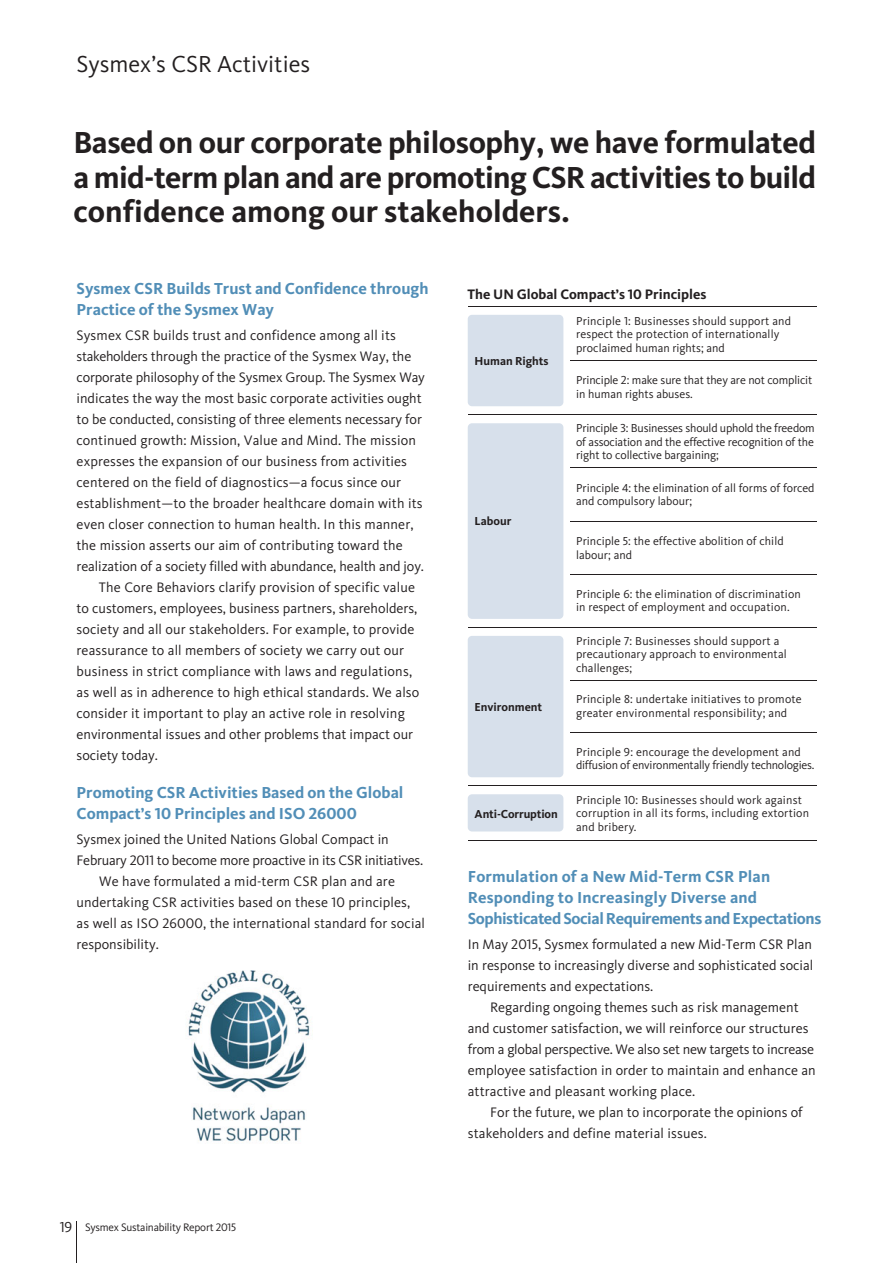
<style>
.page{position:relative;width:893px;height:1263px;background:#fff}
.page>*{position:absolute;margin:0;border:0;box-sizing:border-box;transform-origin:0 0}
.t1{font:700 31.5px/34.5px "Kievit Pro";color:#231f20;text-align:justify}
.t2{font:24px "Kievit Pro";color:#231f20}
.t3{font:700 16.5px/21px "Kievit Pro";color:#518eb7}
.t4{font:14.25px/21px "Kievit Pro";letter-spacing:.01em;color:#231f20}
.t5{font:14.25px "Kievit Pro";letter-spacing:-.015em;color:#231f20}
.t6{font:14.25px "Kievit Pro";letter-spacing:-.01em;color:#231f20}
.t7{font:700 14.25px "Kievit Pro";color:#231f20}
.t8{font:12px/13.5px "Kievit Pro";letter-spacing:.01em;color:#231f20}
.t9{font:12px/13.5px "Kievit Pro";letter-spacing:-.02em;color:#231f20}
.t10{font:12px/13.5px "Kievit Pro";letter-spacing:-.01em;color:#231f20}
.t11{font:700 12px "Kievit Pro";color:#231f20}
.t12{font:11.25px "Kievit Pro";letter-spacing:-.02em;color:#231f20}
.s1{font-size:15px}
</style>
<div class="page">
<div style="left:468px;top:315px;width:95px;height:91px;background:#d7e0eb;border-radius:4px"></div>
<div style="left:468px;top:423px;width:95px;height:196px;background:#d7e0eb;border-radius:4px"></div>
<hr style="left:468px;top:306px;width:348px;height:1px;background:#231f20">
<hr style="left:468px;top:414px;width:348px;height:1px;background:#231f20">
<hr style="left:468px;top:627px;width:348px;height:1px;background:#231f20">
<hr style="left:468px;top:785px;width:348px;height:1px;background:#231f20">
<hr style="left:468px;top:840px;width:348px;height:1px;background:#231f20">
<hr style="left:570px;top:360px;width:246px;height:1px;background:#231f20">
<hr style="left:570px;top:468px;width:246px;height:1px;background:#231f20">
<hr style="left:570px;top:521px;width:246px;height:1px;background:#231f20">
<hr style="left:570px;top:574px;width:246px;height:1px;background:#231f20">
<hr style="left:570px;top:680px;width:246px;height:1px;background:#231f20">
<hr style="left:570px;top:732px;width:246px;height:1px;background:#231f20">
<div style="left:468px;top:794px;width:95px;height:37px;background:#d7e0eb;border-radius:4px"></div>
<div style="left:468px;top:636px;width:95px;height:141px;background:#d7e0eb;border-radius:4px"></div>
<img style="left:188px;top:970px;width:125px;height:173px">
<hr style="left:76px;top:1222px;width:1px;height:41px;background:#231f20">
<h2 class="t2" style="left:76px;top:55px;width:235px">Sysmex’s CSR Activities</h2>
<h1 class="t1" style="left:73px;top:125px;width:744px">Based on our corporate philosophy, we have formulated a mid-term plan and are promoting CSR activities to build confidence among our stakeholders.</h1>
<p class="t3" style="left:77px;top:278px;width:354px">Sysmex CSR Builds Trust and Confidence through<br>Practice of the Sysmex Way</p>
<p class="t4" style="left:77px;top:327px;width:321px">Sysmex CSR builds trust and confidence among all its</p>
<p class="t4" style="left:77px;top:348px;width:336px">stakeholders through the practice of the Sysmex Way, the</p>
<p class="t6" style="left:77px;top:372px;width:350px">corporate philosophy of the Sysmex Group. The Sysmex Way</p>
<p class="t4" style="left:77px;top:390px;width:347px">indicates the way the most basic corporate activities ought</p>
<p class="t4" style="left:77px;top:411px;width:347px">to be conducted, consisting of three elements necessary for</p>
<p class="t4" style="left:77px;top:432px;width:341px">continued growth: Mission, Value and Mind. The mission</p>
<p class="t4" style="left:77px;top:453px;width:332px">expresses the expansion of our business from activities</p>
<p class="t4" style="left:77px;top:474px;width:326px">centered on the field of diagnostics—a focus since our</p>
<p class="t4" style="left:77px;top:495px;width:348px">establishment—to the broader healthcare domain with its</p>
<p class="t4" style="left:77px;top:516px;width:339px">even closer connection to human health. In this manner,</p>
<p class="t4" style="left:77px;top:537px;width:328px">the mission asserts our aim of contributing toward the</p>
<p class="t4" style="left:77px;top:558px;width:349px">realization of a society filled with abundance, health and joy.</p>
<p class="t4" style="left:99px;top:579px;width:318px">The Core Behaviors clarify provision of specific value</p>
<p class="t4" style="left:77px;top:600px;width:342px">to customers, employees, business partners, shareholders,</p>
<p class="t4" style="left:77px;top:621px;width:339px">society and all our stakeholders. For example, to provide</p>
<p class="t4" style="left:77px;top:642px;width:329px">reassurance to all members of society we carry out our</p>
<p class="t4" style="left:77px;top:663px;width:337px">business in strict compliance with laws and regulations,</p>
<p class="t4" style="left:77px;top:684px;width:344px">as well as in adherence to high ethical standards. We also</p>
<p class="t4" style="left:77px;top:705px;width:330px">consider it important to play an active role in resolving</p>
<p class="t4" style="left:77px;top:726px;width:338px">environmental issues and other problems that impact our</p>
<p class="t4" style="left:77px;top:747px;width:83px">society today.</p>
<p class="t3" style="left:77px;top:782px;width:328px">Promoting CSR Activities Based on the Global<br>Compact’s 10 Principles and ISO 26000</p>
<p class="t4" style="left:77px;top:831px;width:314px">Sysmex joined the United Nations Global Compact in</p>
<p class="t5" style="left:77px;top:855px;width:348px">February 2011 to become more proactive in its CSR initiatives.</p>
<p class="t4" style="left:99px;top:873px;width:297px">We have formulated a mid-term CSR plan and are</p>
<p class="t4" style="left:77px;top:894px;width:335px">undertaking CSR activities based on these 10 principles,</p>
<p class="t4" style="left:77px;top:915px;width:350px">as well as ISO 26000, the international standard for social</p>
<p class="t4" style="left:77px;top:936px;width:84px">responsibility.</p>
<p class="t12" style="left:60px;top:1223px;width:178px"><span class="s1">19</span> Sysmex Sustainability Report 2015</p>
<p class="t7" style="left:467px;top:285px;width:241px">The UN Global Compact’s 10 Principles</p>
<p class="t8" style="left:576px;top:315px;width:216px">Principle 1: Businesses should support and respect the protection of internationally proclaimed human rights; and</p>
<p class="t10" style="left:576px;top:374px;width:238px">Principle 2: make sure that they are not complicit in human rights abuses.</p>
<p class="t8" style="left:576px;top:423px;width:240px;text-align:justify">Principle 3: Businesses should uphold the freedom of association and the effective recognition of the right to collective bargaining;</p>
<p class="t8" style="left:576px;top:482px;width:240px">Principle 4: the elimination of all forms of forced and compulsory labour;</p>
<p class="t8" style="left:576px;top:536px;width:209px">Principle 5: the effective abolition of child labour; and</p>
<p class="t8" style="left:576px;top:588px;width:226px">Principle 6: the elimination of discrimination in respect of employment and occupation.</p>
<p class="t8" style="left:576px;top:635px;width:212px">Principle 7: Businesses should support a precautionary approach to environmental challenges;</p>
<p class="t8" style="left:576px;top:694px;width:227px">Principle 8: undertake initiatives to promote greater environmental responsibility; and</p>
<p class="t9" style="left:576px;top:746px;width:240px">Principle 9: encourage the development and diffusion of environmentally friendly technologies.</p>
<p class="t8" style="left:576px;top:794px;width:234px">Principle 10: Businesses should work against corruption in all its forms, including extortion and bribery.</p>
<p class="t11" style="left:475px;top:353px;width:75px">Human Rights</p>
<p class="t11" style="left:475px;top:514px;width:38px">Labour</p>
<p class="t11" style="left:475px;top:700px;width:69px">Environment</p>
<p class="t11" style="left:475px;top:807px;width:85px">Anti-Corruption</p>
<p class="t3" style="left:468px;top:866px;width:355px">Formulation of a New Mid-Term CSR Plan<br>Responding to Increasingly Diverse and<br>Sophisticated Social Requirements and Expectations</p>
<p class="t4" style="left:468px;top:936px;width:347px;text-align:justify">In May 2015, Sysmex formulated a new Mid-Term CSR Plan in response to increasingly diverse and sophisticated social requirements and expectations.</p>
<p class="t4" style="left:468px;top:999px;width:349px;text-indent:22px">Regarding ongoing themes such as risk management and customer satisfaction, we will reinforce our structures from a global perspective. We also set new targets to increase employee satisfaction in order to maintain and enhance an attractive and pleasant working place.</p>
<p class="t4" style="left:468px;top:1104px;width:336px;text-indent:22px">For the future, we plan to incorporate the opinions of stakeholders and define material issues.</p>
</div>
